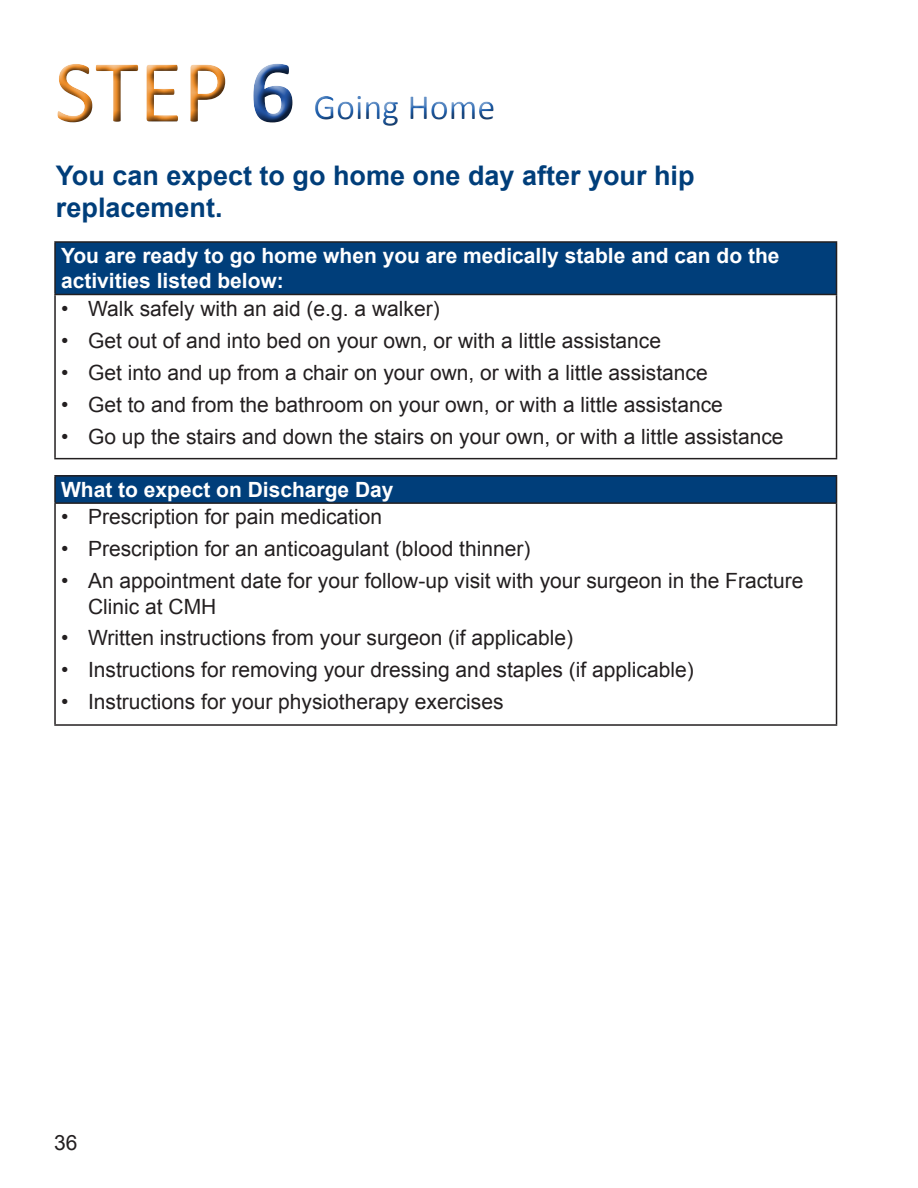
<style>
.page{position:relative;width:918px;height:1188px;background:#fff}
.page>*{position:absolute;margin:0;border:0;box-sizing:border-box;transform-origin:0 0}
.t1{font:90px "Calibri";color:#ec8c28}
.t2{font:36px "Calibri";color:#2161ae}
.t3{font:700 27px/32.4px "Arial";color:#003e7a}
.t4{font:21px/25.2px "Arial";color:#231f20}
.t5{font:700 21px/25.2px "Arial";color:#fff}
.s1{font-weight:700;color:#2455a5}
</style>
<div class="page">
<div style="left:49px;top:58px;width:455px;height:79px;background:#231f20;opacity:.75"></div>
<div style="left:55px;top:242px;width:782px;height:52px;background:#003e7a"></div>
<hr style="left:54px;top:241px;width:783px;height:2px;background:#231f20">
<hr style="left:54px;top:243px;width:2px;height:51px;background:#231f20">
<hr style="left:836px;top:243px;width:1px;height:51px;background:#231f20">
<hr style="left:54px;top:294px;width:783px;height:1px;background:#231f20">
<hr style="left:54px;top:295px;width:2px;height:163px;background:#231f20">
<hr style="left:836px;top:295px;width:1px;height:163px;background:#231f20">
<hr style="left:54px;top:458px;width:783px;height:1px;background:#231f20">
<div style="left:55px;top:476px;width:782px;height:27px;background:#003e7a"></div>
<hr style="left:54px;top:475px;width:783px;height:2px;background:#231f20">
<hr style="left:54px;top:477px;width:2px;height:25px;background:#231f20">
<svg style="left:836px;top:477px;width:1px;height:25px"></svg>
<hr style="left:54px;top:502px;width:783px;height:2px;background:#231f20">
<hr style="left:54px;top:504px;width:2px;height:220px;background:#231f20">
<hr style="left:836px;top:504px;width:1px;height:220px;background:#231f20">
<hr style="left:54px;top:724px;width:783px;height:2px;background:#231f20">
<h1 class="t1" style="left:54px;top:36px;width:242px">STEP <span class="s1">6</span></h1>
<h2 class="t2" style="left:313px;top:85px;width:184px">Going Home</h2>
<p class="t3" style="left:56px;top:160px;width:640px">You can expect to go home one day after your hip replacement.</p>
<p class="t5" style="left:61px;top:244px;width:720px">You are ready to go home when you are medically stable and can do the activities listed below:</p>
<p class="t4" style="left:61px;top:296px;width:380px">• Walk safely with an aid (e.g. a walker)</p>
<p class="t4" style="left:61px;top:328px;width:602px">• Get out of and into bed on your own, or with a little assistance</p>
<p class="t4" style="left:61px;top:360px;width:648px">• Get into and up from a chair on your own, or with a little assistance</p>
<p class="t4" style="left:61px;top:392px;width:663px">• Get to and from the bathroom on your own, or with a little assistance</p>
<p class="t4" style="left:61px;top:424px;width:724px">• Go up the stairs and down the stairs on your own, or with a little assistance</p>
<p class="t5" style="left:61px;top:478px;width:334px">What to expect on Discharge Day</p>
<p class="t4" style="left:61px;top:505px;width:323px">• Prescription for pain medication</p>
<p class="t4" style="left:61px;top:537px;width:471px">• Prescription for an anticoagulant (blood thinner)</p>
<p class="t4" style="left:88px;top:569px;width:717px;text-indent:-27px">• An appointment date for your follow-up visit with your surgeon in the Fracture<br>Clinic at CMH</p>
<p class="t4" style="left:61px;top:626px;width:514px">• Written instructions from your surgeon (if applicable)</p>
<p class="t4" style="left:61px;top:658px;width:634px">• Instructions for removing your dressing and staples (if applicable)</p>
<p class="t4" style="left:61px;top:690px;width:444px">• Instructions for your physiotherapy exercises</p>
<p class="t4" style="left:54px;top:1131px;width:25px">36</p>
</div>
